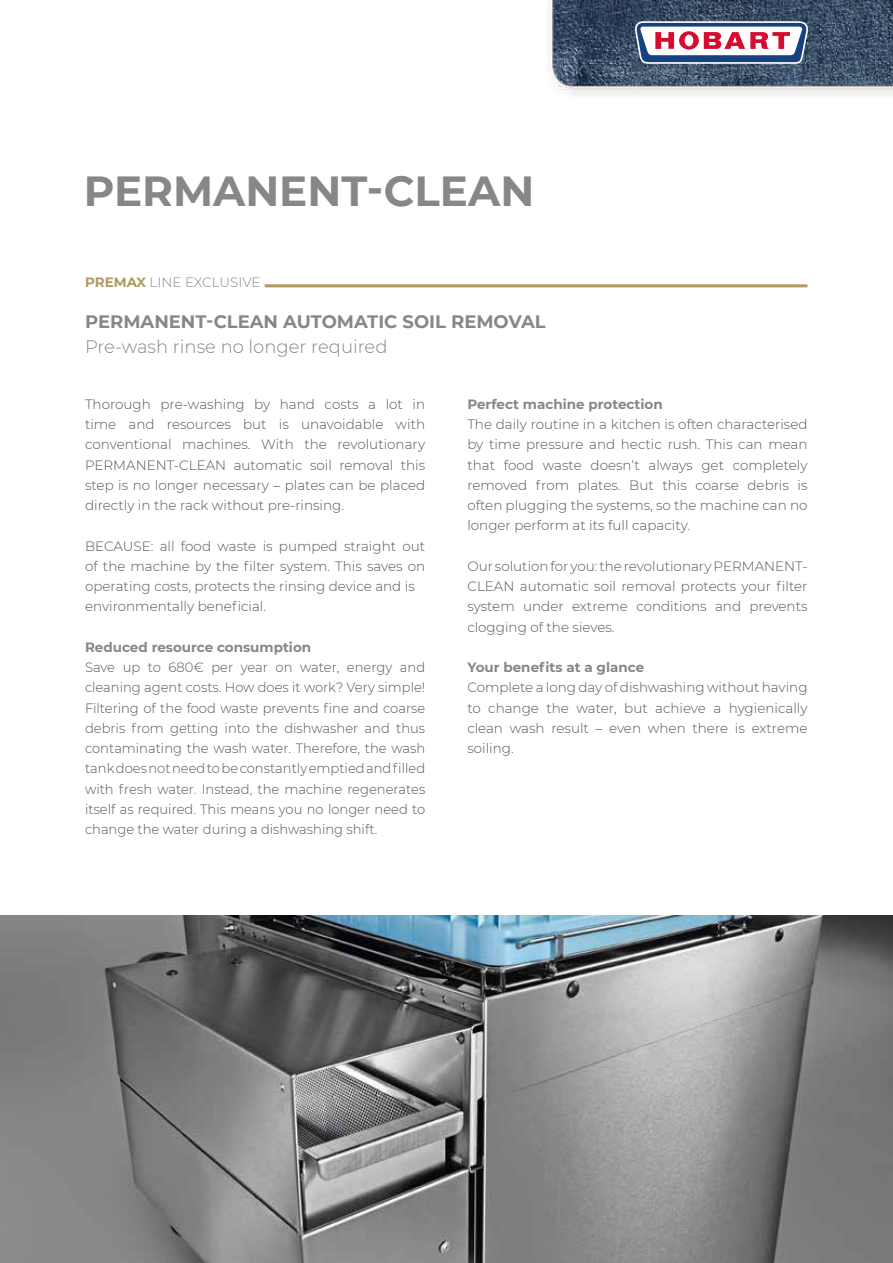
<style>
.page{position:relative;width:893px;height:1263px;background:#fff}
.page>*{position:absolute;margin:0;border:0;box-sizing:border-box;transform-origin:0 0}
.t1{font:700 42px "Montserrat";color:#878786}
.t2{font:700 18px "Montserrat";color:#878786}
.t3{font:300 18px "Montserrat";color:#878786}
.t4{font:300 13.5px/20.2px "Montserrat";color:#565656;text-align:justify}
.t5{font:700 13.5px "Montserrat";color:#878786}
.t6{font:300 13.5px "Montserrat";color:#878786}
.s1{font-weight:700;color:#ae9a63}
</style>
<div class="page">
<img style="left:0;top:915px;width:893px;height:348px">
<img style="left:548px;top:0;width:345px;height:95px">
<svg style="left:635px;top:21px;width:173px;height:43px"></svg>
<hr style="left:85px;top:284px;width:722px;height:3px;background:#ae9a63">
<svg style="left:85px;top:284px;width:185px;height:4px"></svg>
<h1 class="t1" style="left:84px;top:161px;width:452px">PERMANENT-CLEAN</h1>
<p class="t6" style="left:85px;top:273px;width:177px"><span class="s1">PREMAX</span> LINE EXCLUSIVE</p>
<h2 class="t2" style="left:85px;top:308px;width:462px">PERMANENT-CLEAN AUTOMATIC SOIL REMOVAL</h2>
<h2 class="t3" style="left:85px;top:335px;width:304px">Pre-wash rinse no longer required</h2>
<p class="t4" style="left:85px;top:393px;width:342px">Thorough pre-washing by hand costs a lot in time and resources but is unavoidable with conventional machines. With the revolutionary PERMANENT-CLEAN automatic soil removal this step is no longer necessary – plates can be placed directly in the rack without pre-rinsing.</p>
<p class="t4" style="left:85px;top:535px;width:342px;text-align:left">BECAUSE: all food waste is pumped straight out of the machine by the filter system. This saves on operating costs, protects the rinsing device and is environmentally beneficial.</p>
<p class="t5" style="left:85px;top:637px;width:228px">Reduced resource consumption</p>
<p class="t4" style="left:85px;top:657px;width:342px">Save up to 680€ per year on water, energy and cleaning agent costs. How does it work? Very simple!<br>Filtering of the food waste prevents fine and coarse debris from getting into the dishwasher and thus contaminating the wash water. Therefore, the wash tank does not need to be constantly emptied and filled with fresh water. Instead, the machine regenerates itself as required. This means you no longer need to change the water during a dishwashing shift.</p>
<p class="t5" style="left:467px;top:394px;width:197px">Perfect machine protection</p>
<p class="t4" style="left:467px;top:414px;width:342px">The daily routine in a kitchen is often characterised by time pressure and hectic rush. This can mean that food waste doesn‘t always get completely removed from plates. But this coarse debris is often plugging the systems, so the machine can no longer perform at its full capacity.</p>
<p class="t4" style="left:467px;top:555px;width:342px">Our solution for you: the revolutionary PERMANENT-CLEAN automatic soil removal protects your filter system under extreme conditions and prevents clogging of the sieves.</p>
<p class="t5" style="left:467px;top:658px;width:178px">Your benefits at a glance</p>
<p class="t4" style="left:467px;top:677px;width:342px">Complete a long day of dishwashing without having to change the water, but achieve a hygienically clean wash result – even when there is extreme soiling.</p>
</div>
